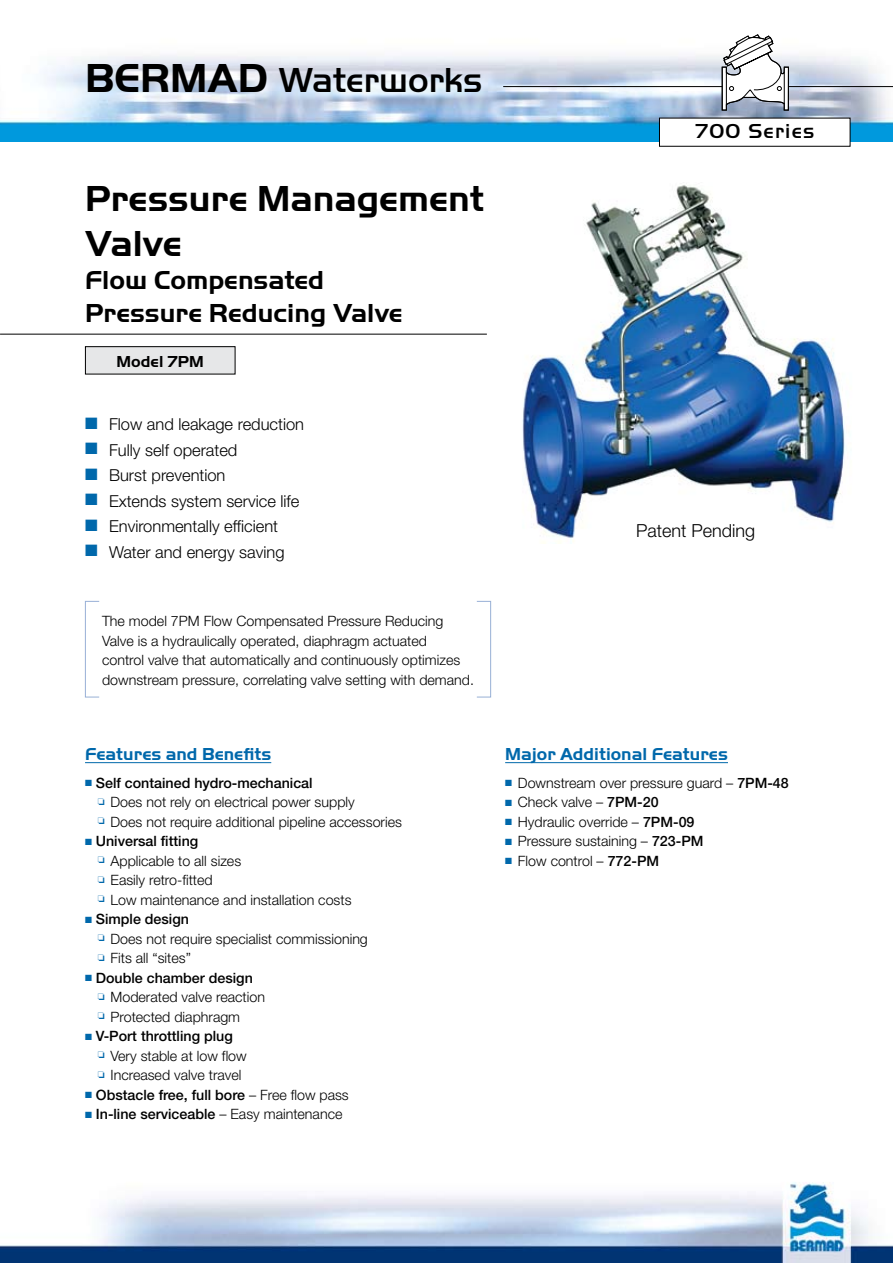
<style>
.page{position:relative;width:893px;height:1263px;background:#fff}
.page>*{position:absolute;margin:0;border:0;box-sizing:border-box;transform-origin:0 0}
.t1{font:700 37.5px/45px "Handel Got D";color:#000}
.t2{font:500 36px "Handel Got D";letter-spacing:-.005em;color:#000}
.t3{font:700 27px/33px "Handel Got D";color:#000}
.t4{font:500 21px "Handel Got D";letter-spacing:.06em;color:#000}
.t5{font:700 18px "Handel Got D";color:#0068ab}
.t6{font:300 18px "Helvetica Neue";color:#000}
.t7{font:300 16.5px "Helvetica Neue";color:#000}
.t8{font:700 16.5px "Handel Got D";color:#000}
.t9{font:300 14.25px/19.5px "Helvetica Neue";color:#000}
.t10{font:500 14.25px "Helvetica Neue";color:#000}
.s1{font-weight:700;font-size:42px}
.s2{color:#0068ab}
.s3{font-weight:300}
.s4{font-weight:500}
</style>
<div class="page">
<img style="left:0;top:1182px;width:893px;height:81px">
<img style="left:13px;top:55px;width:880px;height:87px">
<hr style="left:503px;top:86px;width:390px;height:1px;background:#000">
<svg style="left:721px;top:34px;width:68px;height:77px"></svg>
<div style="left:784px;top:67px;width:5px;height:44px;border:1px solid #000"></div>
<div style="left:659px;top:118px;width:191px;height:28px;background:#fff"></div>
<div style="left:659px;top:118px;width:191px;height:29px;border:1px solid #000"></div>
<img style="left:0;top:120px;width:13px;height:22px">
<hr style="left:0;top:334px;width:487px;height:1px;background:#000">
<hr style="left:505px;top:762px;width:223px;height:1px;background:#0068ab">
<hr style="left:85px;top:762px;width:186px;height:1px;background:#0068ab">
<svg style="left:85px;top:601px;width:406px;height:97px"></svg>
<img style="left:522px;top:185px;width:323px;height:358px">
<div style="left:85px;top:347px;width:150px;height:27px;background:#e6e7e8"></div>
<div style="left:85px;top:346px;width:150px;height:28px;border:1px solid #000"></div>
<h2 class="t2" style="left:85px;top:59px;width:399px"><span class="s1">BERMAD</span> Waterworks</h2>
<h1 class="t1" style="left:85px;top:179px;width:401px">Pressure Management<br>Valve</h1>
<h3 class="t3" style="left:85px;top:266px;width:319px">Flow Compensated<br>Pressure Reducing Valve</h3>
<p class="t8" style="left:117px;top:356px;width:89px">Model 7PM</p>
<p class="t7" style="left:85px;top:418px;width:221px"><span class="s2">■</span> Flow and leakage reduction</p>
<p class="t7" style="left:85px;top:444px;width:154px"><span class="s2">■</span> Fully self operated</p>
<p class="t7" style="left:85px;top:469px;width:142px"><span class="s2">■</span> Burst prevention</p>
<p class="t7" style="left:85px;top:495px;width:216px"><span class="s2">■</span> Extends system service life</p>
<p class="t7" style="left:85px;top:520px;width:195px"><span class="s2">■</span> Environmentally efficient</p>
<p class="t7" style="left:85px;top:546px;width:201px"><span class="s2">■</span> Water and energy saving</p>
<p class="t9" style="left:102px;top:612px;width:373px">The model 7PM Flow Compensated Pressure Reducing Valve is a hydraulically operated, diaphragm actuated<br>control valve that automatically and continuously optimizes downstream pressure, correlating valve setting with demand.</p>
<h3 class="t4" style="left:695px;top:119px;width:121px">700 Series</h3>
<p class="t6" style="left:636px;top:523px;width:121px">Patent Pending</p>
<p class="t5" style="left:85px;top:747px;width:188px">Features and Benefits</p>
<p class="t10" style="left:85px;top:777px;width:229px"><span class="s2">■</span> Self contained hydro-mechanical</p>
<p class="t9" style="left:98px;top:794px;width:258px"><sup>□</sup> Does not rely on electrical power supply</p>
<p class="t9" style="left:98px;top:813px;width:306px"><sup>□</sup> Does not require additional pipeline accessories</p>
<p class="t10" style="left:85px;top:836px;width:115px"><span class="s2">■</span> Universal fitting</p>
<p class="t9" style="left:98px;top:852px;width:145px"><sup>□</sup> Applicable to all sizes</p>
<p class="t9" style="left:98px;top:872px;width:116px"><sup>□</sup> Easily retro-fitted</p>
<p class="t9" style="left:98px;top:891px;width:255px"><sup>□</sup> Low maintenance and installation costs</p>
<p class="t10" style="left:85px;top:914px;width:105px"><span class="s2">■</span> Simple design</p>
<p class="t9" style="left:98px;top:930px;width:272px"><sup>□</sup> Does not require specialist commissioning</p>
<p class="t9" style="left:98px;top:950px;width:95px"><sup>□</sup> Fits all “sites”</p>
<p class="t10" style="left:85px;top:972px;width:169px"><span class="s2">■</span> Double chamber design</p>
<p class="t9" style="left:98px;top:989px;width:169px"><sup>□</sup> Moderated valve reaction</p>
<p class="t9" style="left:98px;top:1008px;width:144px"><sup>□</sup> Protected diaphragm</p>
<p class="t10" style="left:85px;top:1031px;width:149px"><span class="s2">■</span> V-Port throttling plug</p>
<p class="t9" style="left:98px;top:1047px;width:150px"><sup>□</sup> Very stable at low flow</p>
<p class="t9" style="left:98px;top:1067px;width:145px"><sup>□</sup> Increased valve travel</p>
<p class="t10" style="left:85px;top:1089px;width:265px"><span class="s2">■</span> Obstacle free, full bore <span class="s3">– Free flow pass</span></p>
<p class="t10" style="left:85px;top:1109px;width:259px"><span class="s2">■</span> In-line serviceable <span class="s3">– Easy maintenance</span></p>
<p class="t5" style="left:505px;top:747px;width:224px">Major Additional Features</p>
<p class="t9" style="left:505px;top:774px;width:285px"><span class="s2">■</span> Downstream over pressure guard – <span class="s4">7PM-48</span></p>
<p class="t9" style="left:505px;top:794px;width:155px"><span class="s2">■</span> Check valve – <span class="s4">7PM-20</span></p>
<p class="t9" style="left:505px;top:813px;width:191px"><span class="s2">■</span> Hydraulic override – <span class="s4">7PM-09</span></p>
<p class="t9" style="left:505px;top:833px;width:200px"><span class="s2">■</span> Pressure sustaining – <span class="s4">723-PM</span></p>
<p class="t9" style="left:505px;top:852px;width:155px"><span class="s2">■</span> Flow control – <span class="s4">772-PM</span></p>
</div>
